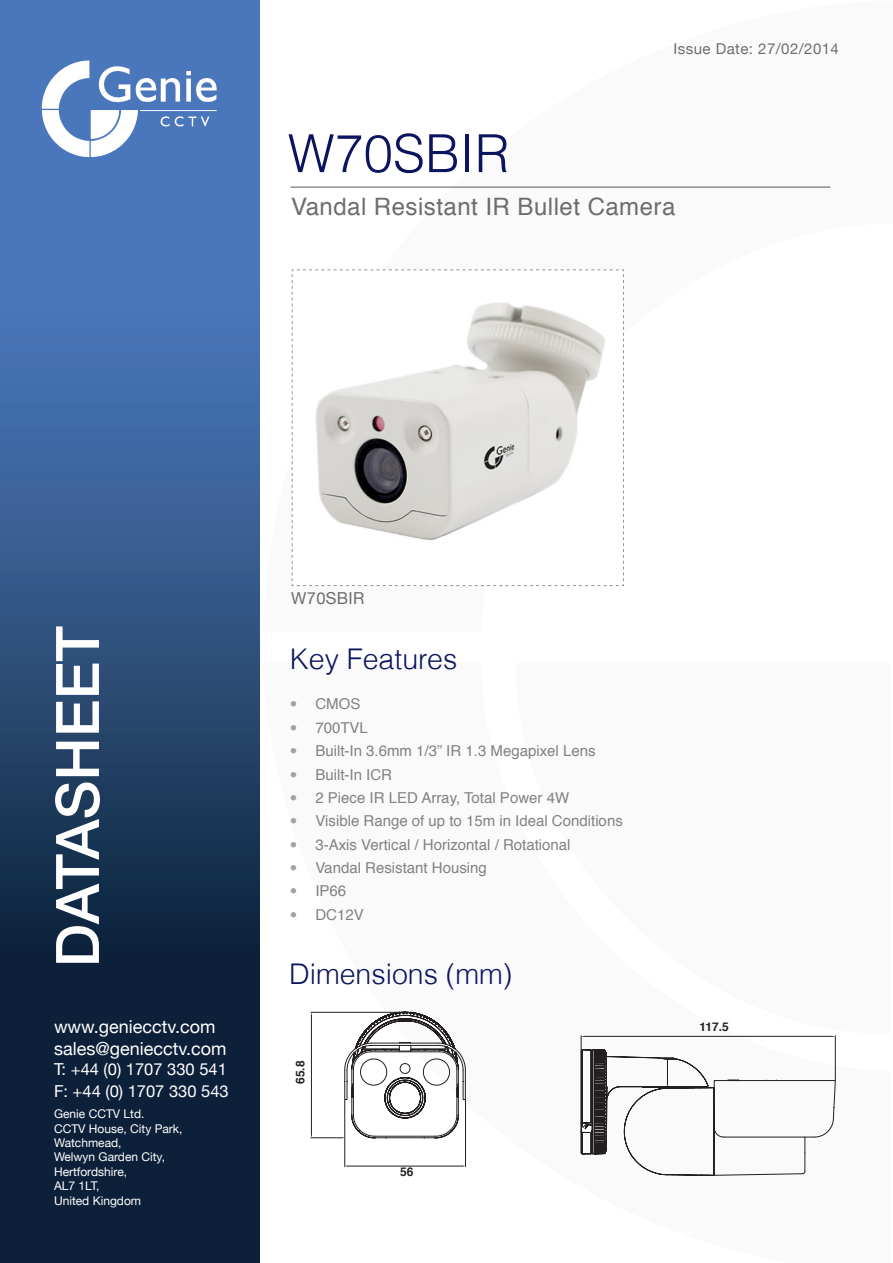
<style>
.page{position:relative;width:893px;height:1263px;background:#fff}
.page>*{position:absolute;margin:0;border:0;box-sizing:border-box;transform-origin:0 0}
.t1{font:500 60px "Helvetica Neue";color:#fff}
.Main_Product_Code{font:300 52.5px "Helvetica";color:#0b145e}
.Sub_Headers{font:300 28.5px "Helvetica";color:#0b145e}
.Product_Name{font:24px "Helvetica";letter-spacing:.02em;color:#6c6d70}
.t2{font:18px/21.6px "Helvetica Neue";color:#fff}
.t3{font:16.5px/21.6px "Helvetica Neue";color:#fff}
.Product_Image_Code{font:16.5px "Helvetica Neue";letter-spacing:.02em;color:#6c6d70}
.t4{font:15px "Helvetica";color:#808285}
.t5{font:15px "Helvetica Neue";letter-spacing:.03em;color:#6c6d70}
.t6{font:12px/14.4px "Helvetica Neue";color:#fff}
.t7{font:700 12px "Helvetica";color:#231f20}
.s1{font-family:"Helvetica Neue";color:#a0a1a5}
</style>
<div class="page">
<svg style="left:0;top:0;width:260px;height:1263px;background:#2e4f7c"></svg>
<img style="left:42px;top:60px;width:73px;height:49px">
<hr style="left:291px;top:187px;width:539px;height:1px;background:#57585a">
<svg style="left:292px;top:269px;width:332px;height:317px"></svg>
<img style="left:298px;top:273px;width:319px;height:307px">
<svg style="left:714px;top:1035px;width:120px;height:139px"></svg>
<svg style="left:311px;top:1012px;width:403px;height:163px"></svg>
<hr style="left:348px;top:1166px;width:115px;height:1px;background:#231f20">
<hr style="left:465px;top:1100px;width:1px;height:66px;background:#231f20">
<hr style="left:344px;top:1100px;width:1px;height:66px;background:#231f20">
<hr style="left:584px;top:1036px;width:248px;height:1px;background:#231f20">
<hr style="left:835px;top:1036px;width:1px;height:44px;background:#231f20">
<svg style="left:351px;top:1012px;width:318px;height:126px"></svg>
<p class="t5" style="left:674px;top:36px;width:167px">Issue Date: 27/02/2014</p>
<p class="Main_Product_Code" style="left:288px;top:111px;width:223px">W70SBIR</p>
<p class="Product_Name" style="left:291px;top:188px;width:386px">Vandal Resistant IR Bullet Camera</p>
<p class="t1" style="left:29px;top:967px;width:343px;rotate:-90deg">DATASHEET</p>
<p class="t2" style="left:54px;top:1015px;width:174px">www.geniecctv.com sales@geniecctv.com</p>
<p class="t3" style="left:54px;top:1057px;width:176px">T: +44 (0) 1707 330 541<br>F: +44 (0) 1707 330 543</p>
<p class="t6" style="left:54px;top:1106px;width:130px">Genie CCTV Ltd.<br>CCTV House, City Park,<br>Watchmead,<br>Welwyn Garden City,<br>Hertfordshire,<br>AL7 1LT,<br>United Kingdom</p>
<p class="Product_Image_Code" style="left:291px;top:584px;width:75px">W70SBIR</p>
<p class="Sub_Headers" style="left:290px;top:636px;width:169px">Key Features</p>
<p class="t4" style="left:290px;top:692px;width:72px"><span class="s1">•</span> CMOS</p>
<p class="t4" style="left:290px;top:716px;width:80px"><span class="s1">•</span> 700TVL</p>
<p class="t4" style="left:290px;top:739px;width:307px"><span class="s1">•</span> Built-In 3.6mm 1/3” IR 1.3 Megapixel Lens</p>
<p class="t4" style="left:290px;top:763px;width:104px"><span class="s1">•</span> Built-In ICR</p>
<p class="t4" style="left:290px;top:786px;width:281px"><span class="s1">•</span> 2 Piece IR LED Array, Total Power 4W</p>
<p class="t4" style="left:290px;top:809px;width:334px"><span class="s1">•</span> Visible Range of up to 15m in Ideal Conditions</p>
<p class="t4" style="left:290px;top:833px;width:282px"><span class="s1">•</span> 3-Axis Vertical / Horizontal / Rotational</p>
<p class="t4" style="left:290px;top:856px;width:198px"><span class="s1">•</span> Vandal Resistant Housing</p>
<p class="t4" style="left:290px;top:880px;width:58px"><span class="s1">•</span> IP66</p>
<p class="t4" style="left:290px;top:903px;width:75px"><span class="s1">•</span> DC12V</p>
<p class="Sub_Headers" style="left:289px;top:951px;width:225px">Dimensions (mm)</p>
<p class="t7" style="left:291px;top:1084px;width:25px;rotate:-90deg">65.8</p>
<p class="t7" style="left:400px;top:1162px;width:15px">56</p>
<p class="t7" style="left:699px;top:1017px;width:31px">117.5</p>
</div>
